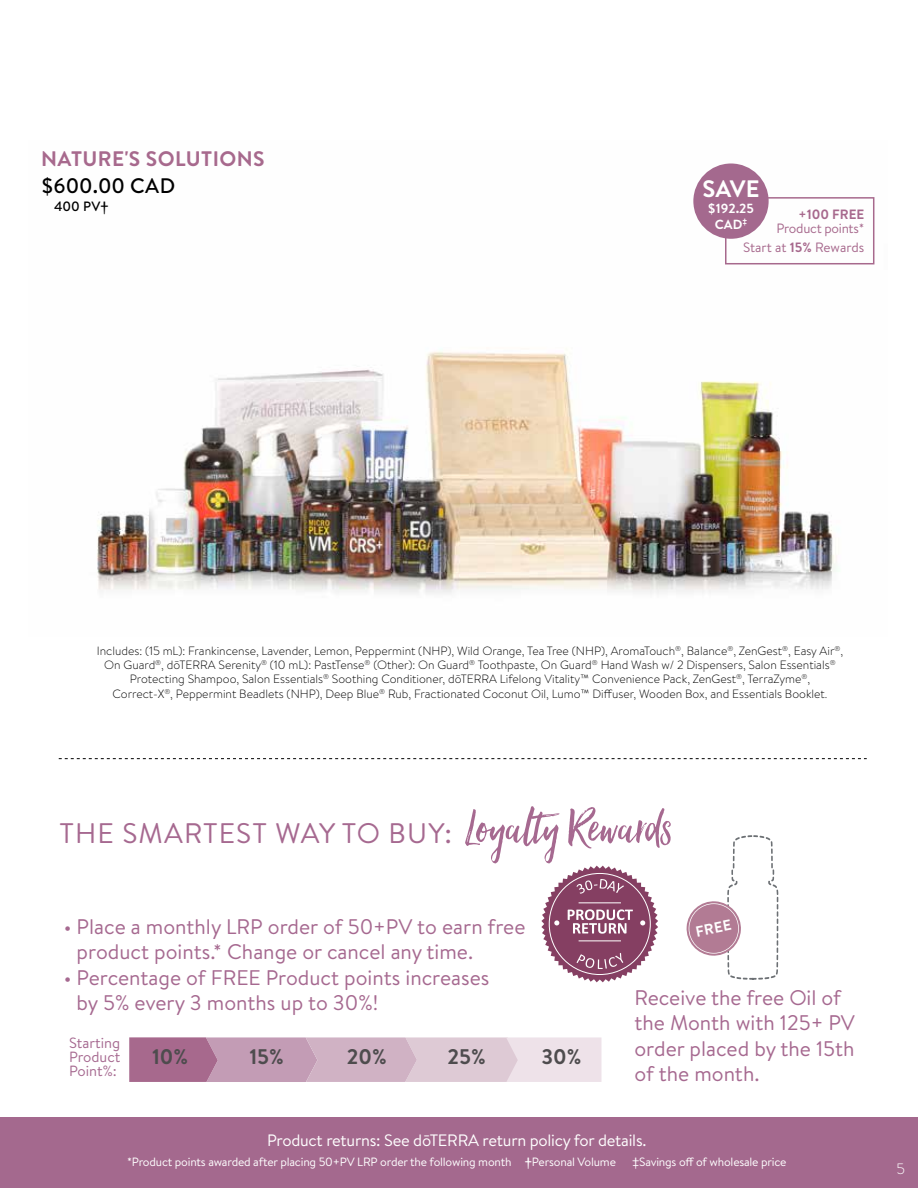
<style>
.page{position:relative;width:918px;height:1188px;background:#fff}
.page>*{position:absolute;margin:0;border:0;box-sizing:border-box;transform-origin:0 0}
.t1{font:28.2px "Brandon Text";letter-spacing:.04em;color:#a66990}
.t2{font:700 23.85px "Brandon Text";color:#fff}
.t3{font:21.15px/25.3px "Brandon Text";color:#a66990}
.t4{font:700 21.15px "Brandon Text";color:#4e4c4e}
.t5{font:700 21px "Brandon Text";letter-spacing:.02em;color:#a7698d}
.t6{font:500 21px "Brandon Text";color:#000}
.t7{font:16.5px "Brandon Text";letter-spacing:-.015em;color:#fff}
.t8{font:300 15px "Brandon Text";color:#fff}
.t9{font:14.85px/13.5px "Brandon Text";color:#a66990;text-align:justify}
.t10{font:700 14.85px "Brandon Text";color:#fff}
.t11{font:13.5px/19.2px "Brandon Text";letter-spacing:-.02em;color:#a7698d;text-align:right}
.t12{font:700 13.5px "Brandon Text";color:#a7698d}
.t13{font:500 13.5px "Brandon Text";color:#000}
.t14{font:700 13.2px/15.9px "Brandon Text";color:#fff;text-align:center}
.t15{font:300 12px/14.4px "Brandon Text";color:#000;text-align:center}
.t16{font:12px "Brandon Text";letter-spacing:-.015em;color:#fff}
.s1{font-weight:700}
.s2{font-family:"Hello Beautiful";font-size:58.95px}
.s3{font-weight:500}
</style>
<div class="page">
<img style="left:97px;top:163px;width:778px;height:431px">
<div style="left:0;top:1118px;width:918px;height:70px;background:#a4698e"></div>
<svg style="left:59px;top:758px;width:808px;height:1px"></svg>
<div style="left:725px;top:197px;width:149px;height:67px;border:2px solid #a7698d"></div>
<div style="left:693px;top:164px;width:76px;height:75px;background:#a4698e;border-radius:50%"></div>
<svg style="left:129px;top:1037px;width:472px;height:45px;background:#cfafc2"></svg>
<svg style="left:686px;top:835px;width:92px;height:145px"></svg>
<svg style="left:541px;top:866px;width:117px;height:116px"></svg>
<h3 class="t5" style="left:41px;top:144px;width:225px">NATURE'S SOLUTIONS</h3>
<h3 class="t6" style="left:41px;top:172px;width:136px">$600.00 CAD</h3>
<p class="t13" style="left:54px;top:197px;width:56px">400 PV†</p>
<h2 class="t2" style="left:703px;top:172px;width:58px">SAVE</h2>
<p class="t14" style="left:708px;top:200px;width:48px">$192.25<br>CAD<sup>‡</sup></p>
<p class="t12" style="left:799px;top:205px;width:67px">+100 FREE</p>
<p class="t11" style="left:743px;top:218px;width:123px">Product points*<br>Start at <span class="s1">15%</span> Rewards</p>
<p class="t15" style="left:97px;top:643px;width:748px">Includes: (15 mL): Frankincense, Lavender, Lemon, Peppermint (NHP), Wild Orange, Tea Tree (NHP), AromaTouch<sup>®</sup>, Balance<sup>®</sup>, ZenGest<sup>®</sup>, Easy Air<sup>®</sup>, On Guard<sup>®</sup>, dōTERRA Serenity<sup>®</sup> (10 mL): PastTense<sup>®</sup> (Other): On Guard<sup>®</sup> Toothpaste, On Guard<sup>®</sup> Hand Wash w/ 2 Dispensers, Salon Essentials<sup>® </sup>Protecting Shampoo, Salon Essentials<sup>®</sup> Soothing Conditioner, dōTERRA Lifelong Vitality™ Convenience Pack, ZenGest<sup>®</sup>, TerraZyme<sup>®</sup>,<br>Correct-X<sup>®</sup>, Peppermint Beadlets (NHP), Deep Blue<sup>®</sup> Rub, Fractionated Coconut Oil, Lumo™ Diffuser, Wooden Box, and Essentials Booklet.</p>
<h1 class="t1" style="left:60px;top:814px;width:614px">THE SMARTEST WAY TO BUY: <span class="s2">Loyalty Rewards</span></h1>
<h3 class="t3" style="left:77px;top:913px;width:450px;text-indent:-13px">• Place a monthly LRP order of 50+PV to earn free product points.* Change or cancel any time.</h3>
<h3 class="t3" style="left:77px;top:964px;width:414px;text-indent:-13px">• Percentage of FREE Product points increases by 5% every 3 months up to 30%!</h3>
<p class="t9" style="left:69px;top:1036px;width:53px">Starting Product Point%:</p>
<h3 class="t4" style="left:152px;top:1042px;width:38px">10%</h3>
<h3 class="t4" style="left:249px;top:1042px;width:36px">15%</h3>
<h3 class="t4" style="left:347px;top:1042px;width:41px">20%</h3>
<h3 class="t4" style="left:447px;top:1042px;width:40px">25%</h3>
<h3 class="t4" style="left:541px;top:1042px;width:42px">30%</h3>
<p class="t10" style="left:694px;top:921px;width:37px;rotate:-11deg">FREE</p>
<h3 class="t3" style="left:634px;top:984px;width:222px">Receive the free Oil of the Month with 125+ PV order placed by the 15th of the month.</h3>
<h3 class="t7" style="left:267px;top:1129px;width:381px">Product returns: See dōTERRA return policy for details.</h3>
<p class="t16" style="left:127px;top:1154px;width:490px">*Product points awarded after placing 50+PV LRP order the following month <span class="s3">†</span>Personal Volume</p>
<p class="t16" style="left:632px;top:1154px;width:156px">‡Savings off of wholesale price</p>
<p class="t8" style="left:896px;top:1159px;width:10px">5</p>
</div>
